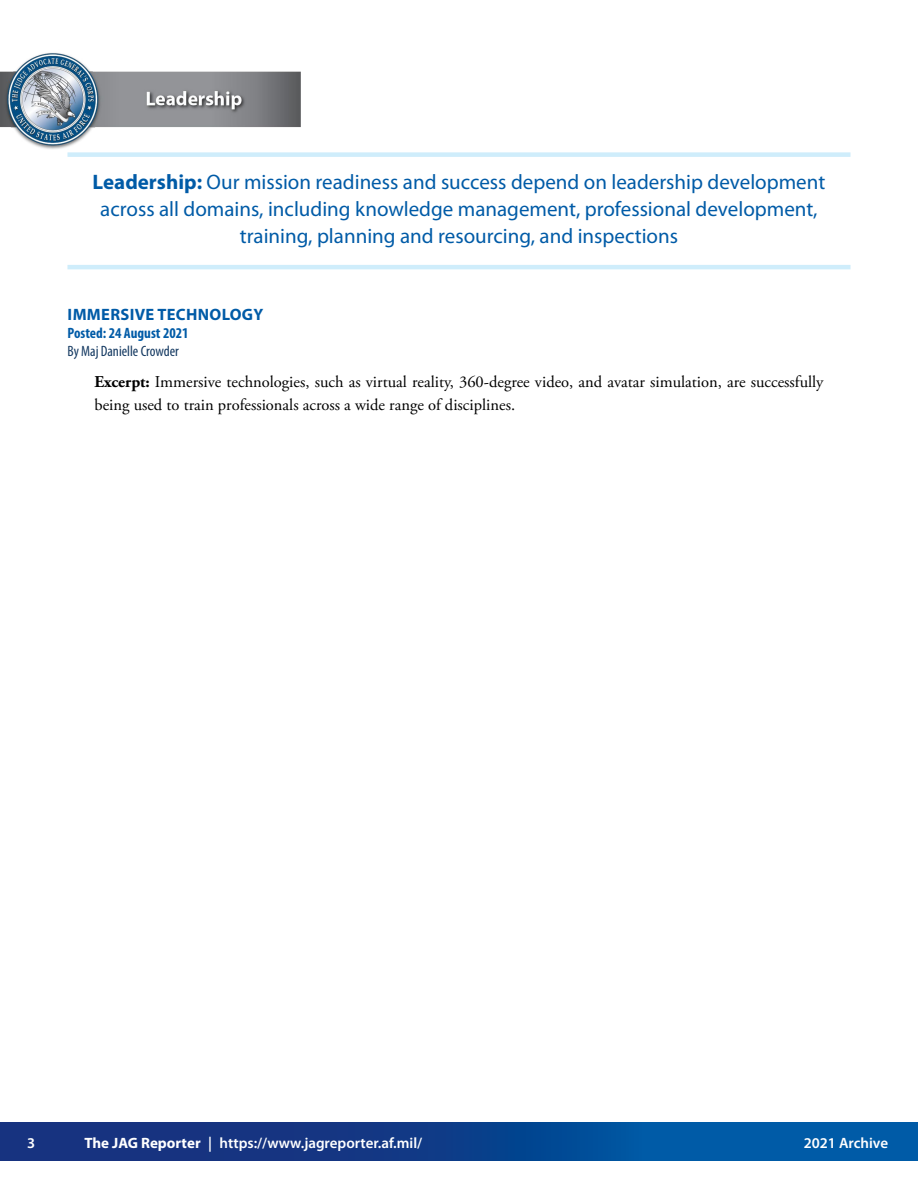
<style>
.page{position:relative;width:918px;height:1188px;background:#fff}
.page>*{position:absolute;margin:0;border:0;box-sizing:border-box;transform-origin:0 0}
.Pull_Quote_Space_Lar{font:21px/27px "Myriad Pro";color:#005ba7;text-align:center}
.Excerpt{font:16.5px/22.5px "Adobe Garamond Pro";color:#000}
.HD_1{font:700 16.5px "Myriad Pro";letter-spacing:.02em;color:#005ba7}
.t1{font:600 15px "Myriad Pro";color:#fff}
.Author_Cat{font:condensed 15px "Myriad Pro";color:#143961}
.Post_Date_Dark{font:700 condensed 15px "Myriad Pro";color:#005ba7}
.s1{font-weight:700}
</style>
<div class="page">
<div style="left:0;top:1122px;width:918px;height:39px;background:linear-gradient(to right,#1c2875,#0060ac)"></div>
<img style="left:0;top:53px;width:300px;height:96px">
<div style="left:68px;top:152px;width:782px;height:5px;background:#cfedfb"></div>
<hr style="left:68px;top:265px;width:782px;height:4px;background:#cfedfb">
<p class="Pull_Quote_Space_Lar" style="left:93px;top:168px;width:734px"><span class="s1">Leadership:</span> Our mission readiness and success depend on leadership development across all domains, including knowledge management, professional development, training, planning and resourcing, and inspections</p>
<h1 class="HD_1" style="left:68px;top:303px;width:197px">IMMERSIVE TECHNOLOGY</h1>
<p class="Post_Date_Dark" style="left:68px;top:323px;width:123px">Posted: 24 August 2021</p>
<p class="Author_Cat" style="left:68px;top:342px;width:113px">By Maj Danielle Crowder</p>
<p class="Excerpt" style="left:94px;top:371px;width:731px"><span class="s1">Excerpt:</span> Immersive technologies, such as virtual reality, 360-degree video, and avatar simulation, are successfully being used to train professionals across a wide range of disciplines.</p>
<p class="t1" style="left:27px;top:1133px;width:10px">3</p>
<p class="t1" style="left:84px;top:1133px;width:339px"><span class="s1">The JAG Reporter</span> | https://www.jagreporter.af.mil/</p>
<p class="t1" style="left:804px;top:1133px;width:86px">2021 Archive</p>
</div>
